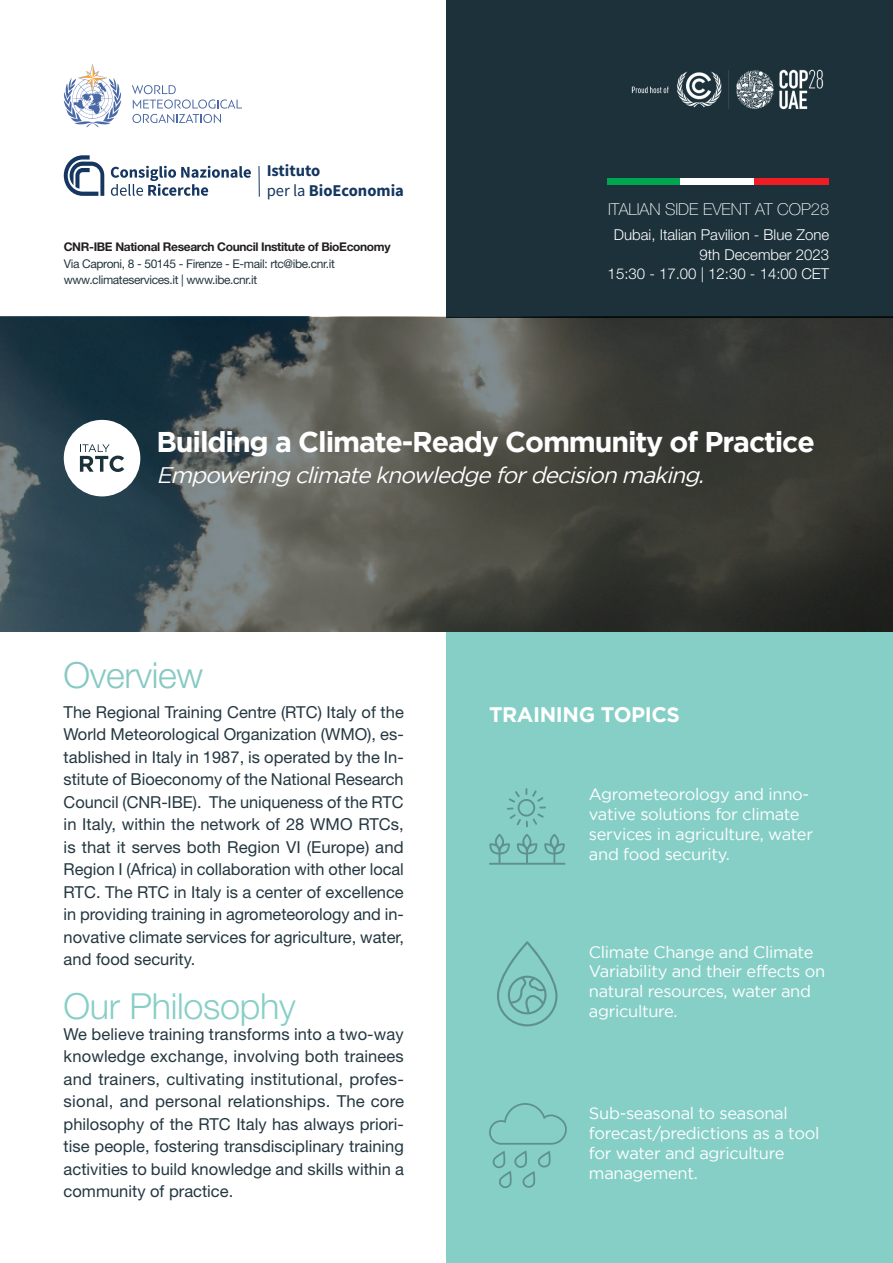
<style>
.page{position:relative;width:893px;height:1263px;background:#fff}
.page>*{position:absolute;margin:0;border:0;box-sizing:border-box;transform-origin:0 0}
.t1{font:300 36px "Helvetica Neue LT Std";letter-spacing:-.01em;color:#86cfc7}
.t2{font:300 36px "Helvetica Neue LT Std";letter-spacing:-.01em;color:#86c9c3}
.t3{font:700 28.5px "Gotham";letter-spacing:-.04em;color:#fff}
.t4{font:italic 22.5px "Gotham";color:#fff}
.t5{font:700 21px "Gotham";letter-spacing:-.02em;color:#fff}
.t6{font:16.5px/22.5px "Helvetica Neue LT Std";color:#243740;text-align:justify}
.t7{font:16.5px/19.8px "Gotham";letter-spacing:-.02em;color:#fff}
.t8{font:700 16.5px/19.8px "Source Sans Pro";color:#143660}
.t9{font:100 16.5px "Helvetica Neue LT Std";color:#fff}
.t10{font:300 15px/19.5px "Helvetica Neue LT Std";color:#fff;text-align:right}
.t11{font:12px/16.5px "Helvetica Neue LT Std";letter-spacing:-.03em;color:#243740}
.t12{font:700 12px "Helvetica Neue LT Std";letter-spacing:-.03em;color:#231f20}
.s1{font-weight:400}
</style>
<div class="page">
<div style="left:446px;top:631px;width:447px;height:632px;background:#86cfc7"></div>
<svg style="left:0;top:317px;width:893px;height:314px;background:#434947"></svg>
<svg style="left:132px;top:85px;width:110px;height:38px"></svg>
<svg style="left:63px;top:64px;width:59px;height:63px"></svg>
<div style="left:64px;top:420px;width:76px;height:76px;background:#fff;border-radius:50%"></div>
<svg style="left:80px;top:444px;width:44px;height:28px"></svg>
<svg style="left:111px;top:166px;width:140px;height:30px"></svg>
<svg style="left:64px;top:155px;width:40px;height:41px"></svg>
<hr style="left:259px;top:166px;width:1px;height:31px;background:#143660">
<div style="left:446px;top:0;width:447px;height:318px;background:#1c313a"></div>
<img style="left:631px;top:69px;width:193px;height:40px">
<div style="left:607px;top:178px;width:75px;height:6px;background:#00a54f"></div>
<div style="left:680px;top:178px;width:75px;height:6px;background:#fff"></div>
<div style="left:755px;top:178px;width:74px;height:6px;background:#ee1d23"></div>
<svg style="left:489px;top:834px;width:76px;height:31px"></svg>
<svg style="left:507px;top:788px;width:39px;height:39px"></svg>
<svg style="left:497px;top:941px;width:60px;height:85px"></svg>
<svg style="left:489px;top:1103px;width:78px;height:85px"></svg>
<p class="t8" style="left:267px;top:160px;width:139px">Istituto<br><span class="s1">per la</span> BioEconomia</p>
<p class="t12" style="left:64px;top:239px;width:328px">CNR-IBE National Research Council Institute of BioEconomy</p>
<p class="t11" style="left:64px;top:255px;width:273px">Via Caproni, 8 - 50145 - Firenze - E-mail: rtc@ibe.cnr.it www.climateservices.it | www.ibe.cnr.it</p>
<p class="t9" style="left:608px;top:199px;width:223px">ITALIAN SIDE EVENT AT COP28</p>
<p class="t10" style="left:608px;top:225px;width:223px">Dubai, Italian Pavilion - Blue Zone<br>9th December 2023<br>15:30 - 17.00 | 12:30 - 14:00 CET</p>
<h2 class="t3" style="left:156px;top:425px;width:660px">Building a Climate-Ready Community of Practice</h2>
<h3 class="t4" style="left:156px;top:463px;width:555px">Empowering climateknowledgefordecision making.</h3>
<h1 class="t2" style="left:64px;top:653px;width:141px">Overview</h1>
<p class="t6" style="left:64px;top:700px;width:342px">The Regional Training Centre (RTC) Italy of the World Meteorological Organization (WMO), es&shy;tablished in Italy in 1987, is operated by the In&shy;stitute of Bioeconomy of the National Research Council (CNR-IBE). The uniqueness of the RTC in Italy, within the network of 28 WMO RTCs, is that it serves both Region VI (Europe) and Region I (Africa) in collaboration with other local RTC. The RTC in Italy is a center of excellence in providing training in agrometeorology and in&shy;novative climate services for agriculture, water, and food security.</p>
<h1 class="t1" style="left:64px;top:984px;width:234px">Our Philosophy</h1>
<p class="t6" style="left:64px;top:1022px;width:342px">We believe training transforms into a two-way knowledge exchange, involving both trainees and trainers, cultivating institutional, profes&shy;sional, and personal relationships. The core philosophy of the RTC Italy has always priori&shy;tise people, fostering transdisciplinary training activities to build knowledge and skills within a community of practice.</p>
<p class="t5" style="left:489px;top:702px;width:193px">TRAINING TOPICS</p>
<p class="t7" style="left:589px;top:784px;width:226px">Agrometeorology and inno&shy;vative solutions for climate services in agriculture, water and food security.</p>
<p class="t7" style="left:589px;top:942px;width:238px">Climate Change and Climate<br>Variability and their effects on natural resources, water and agriculture.</p>
<p class="t7" style="left:589px;top:1103px;width:232px">Sub-seasonal to seasonal forecast/predictions as a tool for water and agriculture management.</p>
</div>
